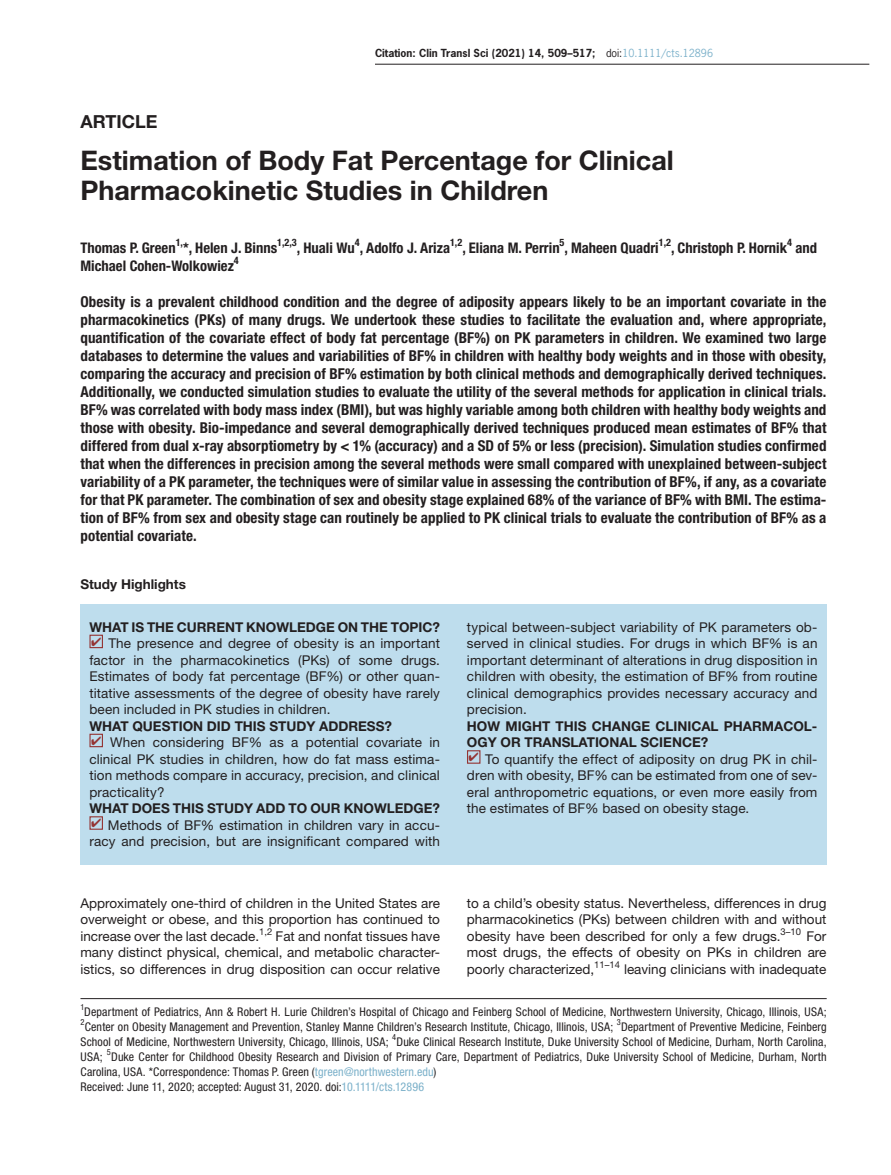
<style>
.page{position:relative;width:891px;height:1175px;background:#fff}
.page>*{position:absolute;margin:0;border:0;box-sizing:border-box;transform-origin:0 0}
.t1{font:700 27px/30px "Helvetica Neue LT Std";color:#231f20}
.t2{font:700 18px "Helvetica Neue LT Std";color:#231f20}
.t3{font:700 condensed 15px/18px "Helvetica Neue LT Std";letter-spacing:.005em;color:#231f20;text-align:justify}
.t4{font:700 condensed 14.7px/18px "Helvetica Neue LT Std";color:#231f20}
.t5{font:13.5px/16.5px "Helvetica Neue LT Std";letter-spacing:.01em;color:#231f20;text-align:justify}
.t6{font:700 13.5px/16.5px "Helvetica Neue LT Std";color:#231f20}
.t7{font:condensed 12px/15px "Helvetica Neue LT Std";letter-spacing:.01em;color:#231f20}
.t8{font:700 10.5px "News Gothic Std";color:#231f20}
.t9{font:700 condensed 10.2px "Helvetica Neue LT Std";color:#231f20}
.s1{font-weight:400}
.s2{font-weight:400;color:#7cb1ca}
.s3{color:#7cb1ca}
</style>
<div class="page">
<hr style="left:375px;top:64px;width:494px;height:1px;background:#231f20">
<hr style="left:80px;top:998px;width:747px;height:1px;background:#231f20">
<div style="left:80px;top:561px;width:747px;height:303px;background:#bedded"></div>
<div style="left:68px;top:558px;width:771px;height:45px;background:#fff"></div>
<div style="left:89px;top:634px;width:14px;height:14px;border:1px solid #943433"></div>
<div style="left:89px;top:733px;width:14px;height:14px;border:1px solid #943433"></div>
<div style="left:89px;top:816px;width:14px;height:13px;border:1px solid #943433"></div>
<div style="left:467px;top:750px;width:13px;height:13px;border:1px solid #943433"></div>
<p class="t8" style="left:375px;top:46px;width:340px">Citation: Clin Transl Sci (2021) 14, 509–517; <span class="s1">doi:</span><span class="s2">10.1111/cts.12896</span></p>
<h2 class="t2" style="left:80px;top:111px;width:78px">ARTICLE</h2>
<h1 class="t1" style="left:80px;top:145px;width:595px">Estimation of Body Fat Percentage for Clinical<br>Pharmacokinetic Studies in Children</h1>
<p class="t4" style="left:80px;top:238px;width:738px">Thomas P. Green<sup>1,</sup>*, Helen J. Binns<sup>1,2,3</sup>, Huali Wu<sup>4</sup>, Adolfo J. Ariza<sup>1,2</sup>, Eliana M. Perrin<sup>5</sup>, Maheen Quadri<sup>1,2</sup>, Christoph P. Hornik<sup>4</sup> and<br>Michael Cohen-Wolkowiez</p>
<p class="t9" style="left:234px;top:254px;width:6px">4</p>
<p class="t3" style="left:80px;top:292px;width:748px">Obesity is a prevalent childhood condition and the degree of adiposity appears likely to be an important covariate in the pharmacokinetics (PKs) of many drugs. We undertook these studies to facilitate the evaluation and, where appropriate, quantification of the covariate effect of body fat percentage (BF%) on PK parameters in children. We examined two large databases to determine the values and variabilities of BF% in children with healthy body weights and in those with obesity, comparing the accuracy and precision of BF% estimation by both clinical methods and demographically derived techniques.<br>Additionally, we conducted simulation studies to evaluate the utility of the several methods for application in clinical trials.<br>BF% was correlated with body mass index (BMI), but was highly variable among both children with healthy body weights and those with obesity. Bio-impedance and several demographically derived techniques produced mean estimates of BF% that differed from dual x-ray absorptiometry by &lt; 1% (accuracy) and a SD of 5% or less (precision). Simulation studies confirmed that when the differences in precision among the several methods were small compared with unexplained between-subject variability of a PK parameter, the techniques were of similar value in assessing the contribution of BF%, if any, as a covariate for that PK parameter. The combination of sex and obesity stage explained 68% of the variance of BF% with BMI. The estima&shy;tion of BF% from sex and obesity stage can routinely be applied to PK clinical trials to evaluate the contribution of BF% as a potential covariate.</p>
<p class="t6" style="left:80px;top:575px;width:107px">Study Highlights</p>
<p class="t6" style="left:89px;top:618px;width:352px">WHAT IS THE CURRENT KNOWLEDGE ON THE TOPIC?</p>
<p class="t5" style="left:89px;top:635px;width:352px"><sup>✔</sup> The presence and degree of obesity is an important factor in the pharmacokinetics (PKs) of some drugs.<br>Estimates of body fat percentage (BF%) or other quan&shy;titative assessments of the degree of obesity have rarely been included in PK studies in children.</p>
<p class="t6" style="left:89px;top:717px;width:304px">WHAT QUESTION DID THIS STUDY ADDRESS?</p>
<p class="t5" style="left:89px;top:734px;width:352px"><sup>✔</sup> When considering BF% as a potential covariate in clinical PK studies in children, how do fat mass estima&shy;tion methods compare in accuracy, precision, and clinical practicality?</p>
<p class="t6" style="left:89px;top:800px;width:352px">WHAT DOES THIS STUDY ADD TO OUR KNOWLEDGE?</p>
<p class="t5" style="left:89px;top:816px;width:352px"><sup>✔</sup> Methods of BF% estimation in children vary in accu&shy;racy and precision, but are insignificant compared with</p>
<p class="t5" style="left:467px;top:618px;width:352px">typical between-subject variability of PK parameters ob&shy;served in clinical studies. For drugs in which BF% is an important determinant of alterations in drug disposition in children with obesity, the estimation of BF% from routine clinical demographics provides necessary accuracy and precision.</p>
<p class="t6" style="left:467px;top:717px;width:352px">HOW MIGHT THIS CHANGE CLINICAL PHARMACOL-<br>OGY OR TRANSLATIONAL SCIENCE?</p>
<p class="t5" style="left:467px;top:750px;width:352px"><sup>✔</sup> To quantify the effect of adiposity on drug PK in chil&shy;dren with obesity, BF% can be estimated from one of sev&shy;eral anthropometric equations, or even more easily from the estimates of BF% based on obesity stage.</p>
<p class="t5" style="left:80px;top:894px;width:361px">Approximately one-third of children in the United States are overweight or obese, and this proportion has continued to increase over the last decade.<sup>1,2</sup> Fat and nonfat tissues have many distinct physical, chemical, and metabolic character&shy;istics, so differences in drug disposition can occur relative</p>
<p class="t5" style="left:467px;top:894px;width:361px">to a child’s obesity status. Nevertheless, differences in drug pharmacokinetics (PKs) between children with and without obesity have been described for only a few drugs.<sup>3–10</sup> For most drugs, the effects of obesity on PKs in children are poorly characterized,<sup>11–14</sup> leaving clinicians with inadequate</p>
<p class="t7" style="left:80px;top:1003px;width:748px"><sup>1</sup>Department of Pediatrics, Ann &amp; Robert H. Lurie Children’s Hospital of Chicago and Feinberg School of Medicine, Northwestern University, Chicago, Illinois, USA; <sup>2</sup>Center on Obesity Management and Prevention, Stanley Manne Children’s Research Institute, Chicago, Illinois, USA; <sup>3</sup>Department of Preventive Medicine, Feinberg School of Medicine, Northwestern University, Chicago, Illinois, USA; <sup>4</sup>Duke Clinical Research Institute, Duke University School of Medicine, Durham, North Carolina, USA; <sup>5</sup>Duke Center for Childhood Obesity Research and Division of Primary Care, Department of Pediatrics, Duke University School of Medicine, Durham, North Carolina, USA. *Correspondence: Thomas P. Green (<span class="s3">tgreen@northwestern.edu</span>)<br>Received: June 11, 2020; accepted: August 31, 2020. doi:<span class="s3">10.1111/cts.12896</span></p>
</div>
